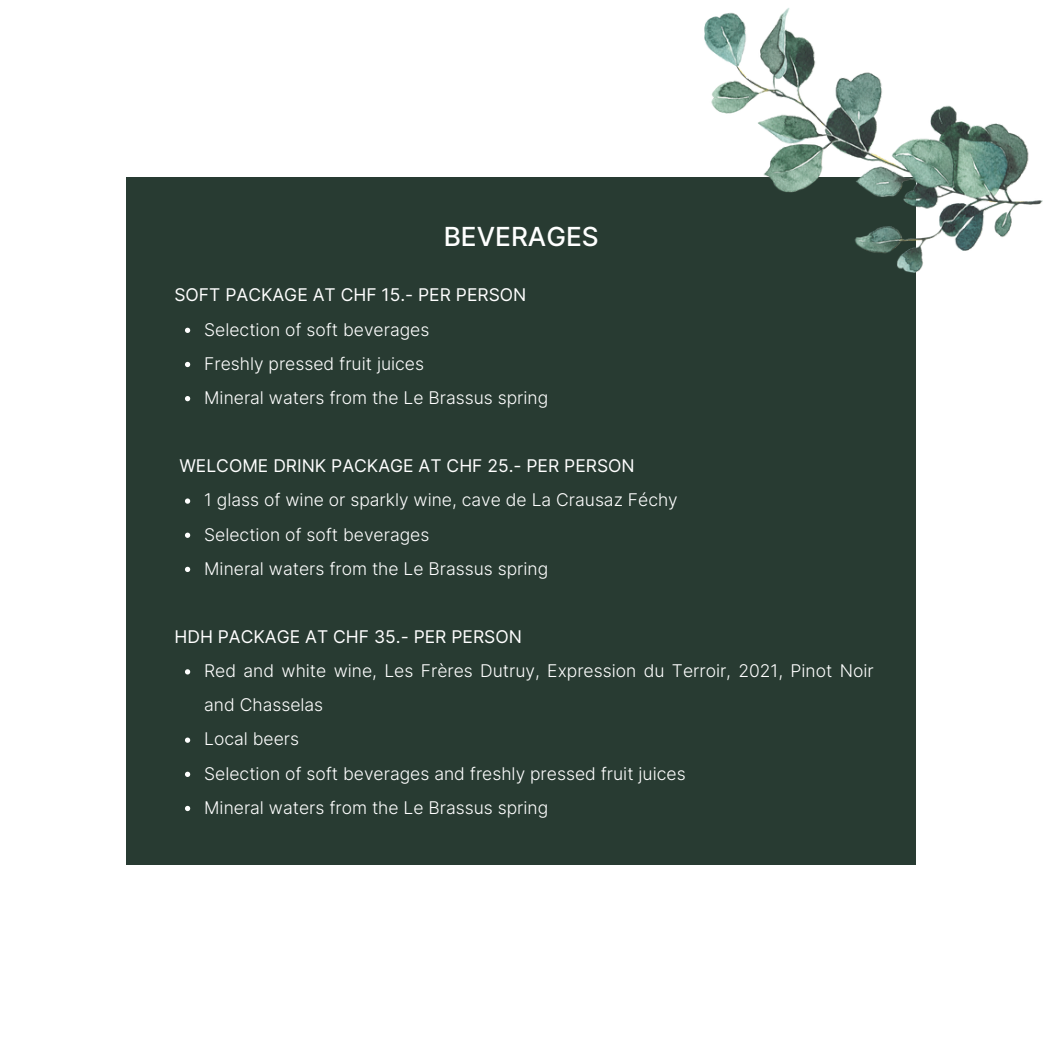
<style>
.page{position:relative;width:1043px;height:1043px;background:#fff}
.page>*{position:absolute;margin:0;border:0;box-sizing:border-box;transform-origin:0 0}
.t1{font:500 26.25px "Inter";color:#fff}
.t2{font:300 17.5px/34.1px "Inter";color:#fff}
.t3{font:17.5px "Inter";color:#fff}
</style>
<div class="page">
<div style="left:126px;top:177px;width:789px;height:687px;background:#283b32"></div>
<img style="left:704px;top:8px;width:338px;height:264px">
<svg style="left:185px;top:327px;width:5px;height:6px"></svg>
<svg style="left:185px;top:362px;width:5px;height:5px"></svg>
<svg style="left:185px;top:396px;width:5px;height:5px"></svg>
<svg style="left:185px;top:498px;width:5px;height:5px"></svg>
<svg style="left:185px;top:532px;width:5px;height:5px"></svg>
<svg style="left:185px;top:566px;width:5px;height:6px"></svg>
<svg style="left:185px;top:669px;width:5px;height:5px"></svg>
<svg style="left:185px;top:737px;width:5px;height:5px"></svg>
<svg style="left:185px;top:771px;width:5px;height:5px"></svg>
<svg style="left:185px;top:805px;width:5px;height:5px"></svg>
<p class="t1" style="left:443px;top:221px;width:156px">BEVERAGES</p>
<p class="t3" style="left:174px;top:284px;width:353px">SOFT PACKAGE AT CHF 15.- PER PERSON</p>
<p class="t2" style="left:204px;top:312px;width:345px">Selection of soft beverages<br>Freshly pressed fruit juices<br>Mineral waters from the Le Brassus spring</p>
<p class="t3" style="left:179px;top:455px;width:456px">WELCOME DRINK PACKAGE AT CHF 25.- PER PERSON</p>
<p class="t2" style="left:204px;top:483px;width:475px">1 glass of wine or sparkly wine, cave de La Crausaz Féchy<br>Selection of soft beverages<br>Mineral waters from the Le Brassus spring</p>
<p class="t3" style="left:174px;top:626px;width:349px">HDH PACKAGE AT CHF 35.- PER PERSON</p>
<p class="t2" style="left:204px;top:653px;width:670px">Red and white wine, Les Frères Dutruy, Expression du Terroir, 2021, Pinot Noir and Chasselas<br>Local beers<br>Selection of soft beverages and freshly pressed fruit juices<br>Mineral waters from the Le Brassus spring</p>
</div>
